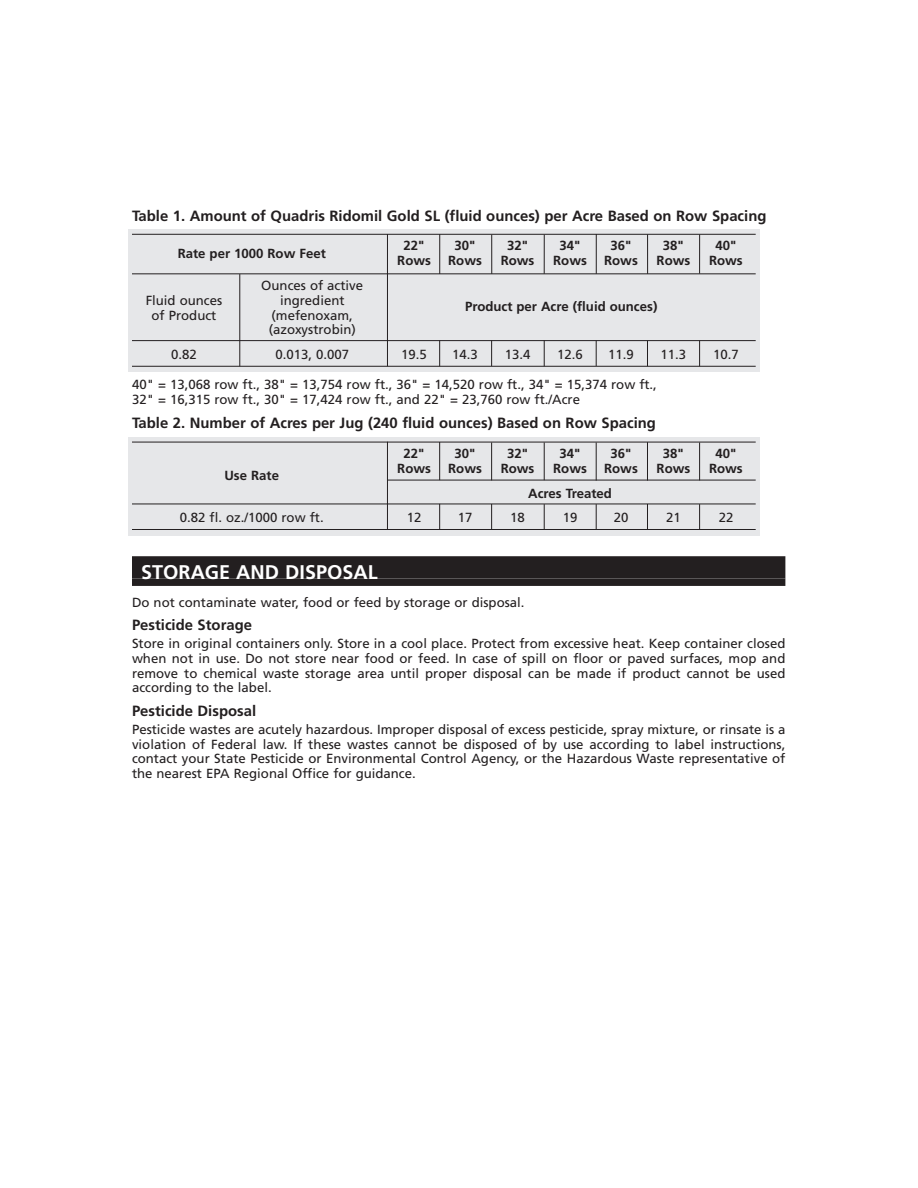
<style>
.page{position:relative;width:918px;height:1188px;background:#fff}
.page>*{position:absolute;margin:0;border:0;box-sizing:border-box;transform-origin:0 0}
.t1{font:700 19.8px "Frutiger";color:#fff}
.t2{font:700 14.85px "Frutiger";color:#231f20}
.t3{font:13.2px/14.9px "Frutiger";color:#231f20}
.t4{font:700 13.2px "Frutiger";color:#231f20}
</style>
<div class="page">
<div style="left:129px;top:437px;width:631px;height:99px;background:#e6e7e9"></div>
<div style="left:129px;top:230px;width:631px;height:142px;background:#e6e7e9"></div>
<hr style="left:132px;top:234px;width:624px;height:1px;background:#231f20">
<hr style="left:132px;top:273px;width:624px;height:1px;background:#231f20">
<hr style="left:132px;top:340px;width:624px;height:1px;background:#231f20">
<hr style="left:132px;top:366px;width:624px;height:1px;background:#231f20">
<hr style="left:132px;top:442px;width:624px;height:1px;background:#231f20">
<hr style="left:387px;top:480px;width:369px;height:1px;background:#231f20">
<hr style="left:132px;top:504px;width:624px;height:1px;background:#231f20">
<hr style="left:132px;top:529px;width:624px;height:1px;background:#231f20">
<div style="left:132px;top:556px;width:653px;height:23px;background:#231f20"></div>
<div style="left:132px;top:579px;width:653px;height:7px;background:#231f20"></div>
<hr style="left:387px;top:234px;width:1px;height:132px;background:#231f20">
<hr style="left:239px;top:274px;width:1px;height:92px;background:#231f20">
<hr style="left:387px;top:442px;width:1px;height:88px;background:#231f20">
<hr style="left:439px;top:234px;width:1px;height:40px;background:#231f20">
<hr style="left:491px;top:235px;width:1px;height:39px;background:#231f20">
<hr style="left:544px;top:235px;width:1px;height:39px;background:#231f20">
<hr style="left:596px;top:234px;width:1px;height:40px;background:#231f20">
<hr style="left:647px;top:234px;width:1px;height:40px;background:#231f20">
<hr style="left:699px;top:235px;width:1px;height:39px;background:#231f20">
<svg style="left:439px;top:341px;width:1px;height:25px"></svg>
<svg style="left:491px;top:341px;width:1px;height:25px"></svg>
<svg style="left:544px;top:341px;width:1px;height:25px"></svg>
<svg style="left:596px;top:341px;width:1px;height:25px"></svg>
<svg style="left:647px;top:341px;width:1px;height:25px"></svg>
<svg style="left:699px;top:341px;width:1px;height:25px"></svg>
<hr style="left:439px;top:442px;width:1px;height:38px;background:#231f20">
<hr style="left:491px;top:442px;width:1px;height:38px;background:#231f20">
<hr style="left:544px;top:442px;width:1px;height:38px;background:#231f20">
<hr style="left:596px;top:442px;width:1px;height:39px;background:#231f20">
<hr style="left:647px;top:442px;width:1px;height:39px;background:#231f20">
<hr style="left:699px;top:442px;width:1px;height:38px;background:#231f20">
<svg style="left:439px;top:504px;width:1px;height:25px"></svg>
<svg style="left:491px;top:504px;width:1px;height:25px"></svg>
<svg style="left:544px;top:504px;width:1px;height:25px"></svg>
<svg style="left:596px;top:504px;width:1px;height:25px"></svg>
<svg style="left:647px;top:505px;width:1px;height:24px"></svg>
<svg style="left:699px;top:504px;width:1px;height:25px"></svg>
<p class="t2" style="left:132px;top:210px;width:636px">Table 1. Amount of Quadris Ridomil Gold SL (fluid ounces) per Acre Based on Row Spacing</p>
<p class="t4" style="left:178px;top:248px;width:150px">Rate per 1000 Row Feet</p>
<p class="t4" style="left:404px;top:240px;width:23px">22"</p>
<p class="t4" style="left:455px;top:240px;width:23px">30"</p>
<p class="t4" style="left:507px;top:240px;width:23px">32"</p>
<p class="t4" style="left:560px;top:240px;width:23px">34"</p>
<p class="t4" style="left:611px;top:240px;width:23px">36"</p>
<p class="t4" style="left:663px;top:240px;width:23px">38"</p>
<p class="t4" style="left:715px;top:240px;width:23px">40"</p>
<p class="t4" style="left:397px;top:255px;width:35px">Rows</p>
<p class="t4" style="left:448px;top:255px;width:35px">Rows</p>
<p class="t4" style="left:501px;top:255px;width:35px">Rows</p>
<p class="t4" style="left:553px;top:255px;width:35px">Rows</p>
<p class="t4" style="left:604px;top:255px;width:35px">Rows</p>
<p class="t4" style="left:657px;top:255px;width:35px">Rows</p>
<p class="t4" style="left:709px;top:255px;width:35px">Rows</p>
<p class="t3" style="left:261px;top:279px;width:103px">Ounces of active</p>
<p class="t3" style="left:146px;top:294px;width:78px">Fluid ounces</p>
<p class="t3" style="left:280px;top:294px;width:66px">ingredient</p>
<p class="t4" style="left:465px;top:301px;width:194px">Product per Acre (fluid ounces)</p>
<p class="t3" style="left:152px;top:309px;width:66px">of Product</p>
<p class="t3" style="left:269px;top:309px;width:89px">(mefenoxam, (azoxystrobin)</p>
<p class="t3" style="left:171px;top:348px;width:27px">0.82</p>
<p class="t3" style="left:275px;top:348px;width:75px">0.013, 0.007</p>
<p class="t3" style="left:401px;top:348px;width:27px">19.5</p>
<p class="t3" style="left:452px;top:348px;width:27px">14.3</p>
<p class="t3" style="left:505px;top:348px;width:27px">13.4</p>
<p class="t3" style="left:557px;top:348px;width:27px">12.6</p>
<p class="t3" style="left:608px;top:348px;width:27px">11.9</p>
<p class="t3" style="left:661px;top:348px;width:27px">11.3</p>
<p class="t3" style="left:713px;top:348px;width:27px">10.7</p>
<p class="t3" style="left:132px;top:378px;width:526px">40" = 13,068 row ft., 38" = 13,754 row ft., 36" = 14,520 row ft., 34" = 15,374 row ft.,<br>32" = 16,315 row ft., 30" = 17,424 row ft., and 22" = 23,760 row ft./Acre</p>
<p class="t2" style="left:132px;top:417px;width:525px">Table 2. Number of Acres per Jug (240 fluid ounces) Based on Row Spacing</p>
<p class="t4" style="left:404px;top:448px;width:23px">22"</p>
<p class="t4" style="left:455px;top:448px;width:23px">30"</p>
<p class="t4" style="left:507px;top:448px;width:23px">32"</p>
<p class="t4" style="left:560px;top:448px;width:23px">34"</p>
<p class="t4" style="left:611px;top:448px;width:23px">36"</p>
<p class="t4" style="left:663px;top:448px;width:23px">38"</p>
<p class="t4" style="left:715px;top:448px;width:23px">40"</p>
<p class="t4" style="left:224px;top:471px;width:56px">Use Rate</p>
<p class="t4" style="left:397px;top:463px;width:35px">Rows</p>
<p class="t4" style="left:448px;top:463px;width:35px">Rows</p>
<p class="t4" style="left:501px;top:463px;width:35px">Rows</p>
<p class="t4" style="left:553px;top:463px;width:35px">Rows</p>
<p class="t4" style="left:604px;top:463px;width:35px">Rows</p>
<p class="t4" style="left:657px;top:463px;width:35px">Rows</p>
<p class="t4" style="left:709px;top:463px;width:35px">Rows</p>
<p class="t4" style="left:528px;top:488px;width:85px">Acres Treated</p>
<p class="t3" style="left:180px;top:511px;width:145px">0.82 fl. oz./1000 row ft.</p>
<p class="t3" style="left:407px;top:511px;width:16px">12</p>
<p class="t3" style="left:458px;top:511px;width:16px">17</p>
<p class="t3" style="left:510px;top:511px;width:16px">18</p>
<p class="t3" style="left:563px;top:511px;width:16px">19</p>
<p class="t3" style="left:614px;top:511px;width:16px">20</p>
<p class="t3" style="left:666px;top:511px;width:16px">21</p>
<p class="t3" style="left:719px;top:511px;width:16px">22</p>
<h1 class="t1" style="left:141px;top:564px;width:238px">STORAGE AND DISPOSAL</h1>
<p class="t3" style="left:132px;top:596px;width:394px">Do not contaminate water, food or feed by storage or disposal.</p>
<p class="t2" style="left:132px;top:619px;width:122px">Pesticide Storage</p>
<p class="t3" style="left:132px;top:637px;width:655px;text-align:justify">Store in original containers only. Store in a cool place. Protect from excessive heat. Keep container closed when not in use. Do not store near food or feed. In case of spill on floor or paved surfaces, mop and remove to chemical waste storage area until proper disposal can be made if product cannot be used according to the label.</p>
<p class="t2" style="left:132px;top:704px;width:126px">Pesticide Disposal</p>
<p class="t3" style="left:132px;top:723px;width:655px;text-align:justify">Pesticide wastes are acutely hazardous. Improper disposal of excess pesticide, spray mixture, or rinsate is a violation of Federal law. If these wastes cannot be disposed of by use according to label instructions, contact your State Pesticide or Environmental Control Agency, or the Hazardous Waste representative of the nearest EPA Regional Office for guidance.</p>
</div>
